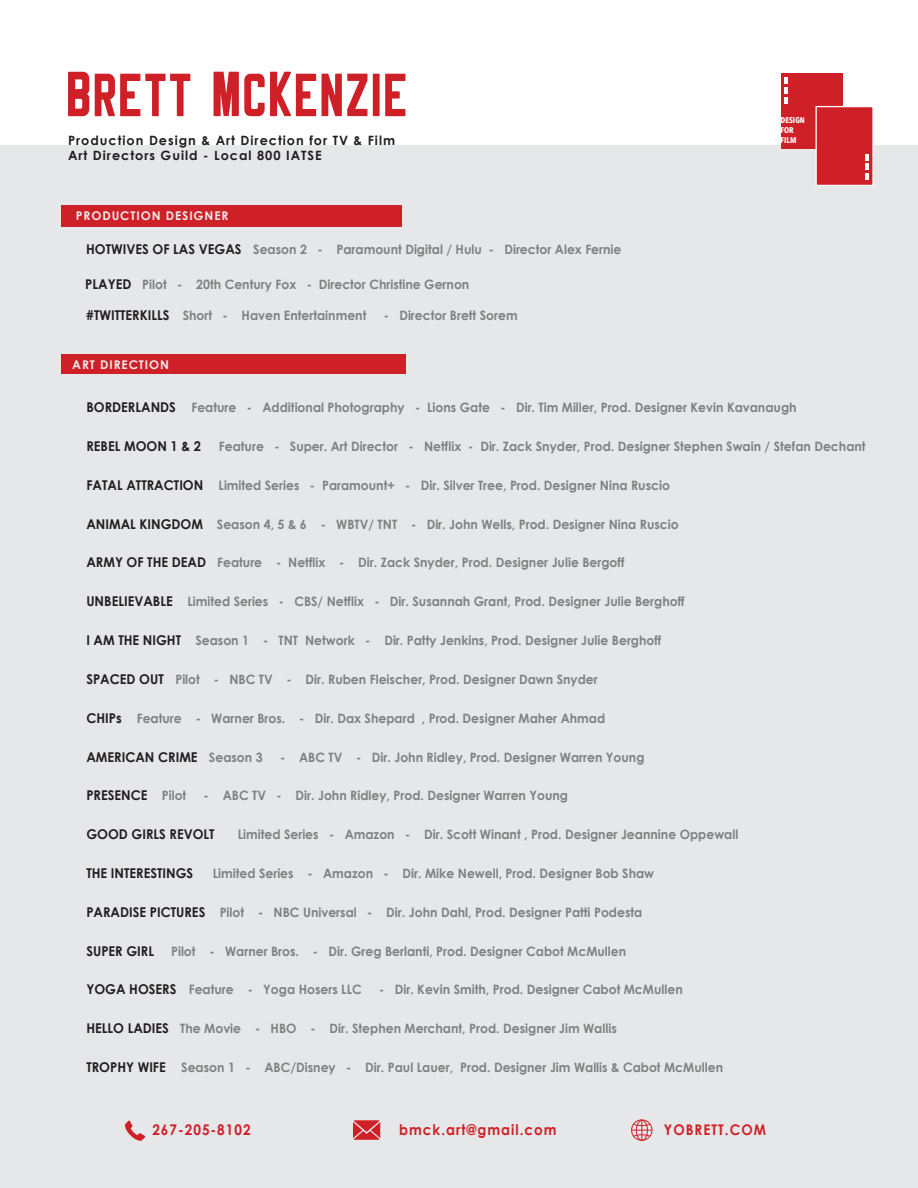
<style>
.page{position:relative;width:918px;height:1188px;background:#fff}
.page>*{position:absolute;margin:0;border:0;box-sizing:border-box;transform-origin:0 0}
.t1{font:66.3px "Rheiborn Sans Clean";color:#cf2027;scale:.93 1}
.t2{font:700 14.7px "Century Gothic";letter-spacing:.075em;color:#cf2027;scale:.92 1}
.t3{font:700 13.5px "Century Gothic";color:#231f20;scale:.96 1}
.t4{font:700 12.9px "Century Gothic";color:#808180;scale:.96 1}
.t5{font:700 12.9px/15.5px "Century Gothic";letter-spacing:.075em;color:#231f20}
.t6{font:700 12px "Century Gothic";letter-spacing:.075em;color:#ececed}
.t7{font:700 8.25px/9.9px "Avenir Next Condensed";color:#fff}
.s1{font-size:69.3px}
.s2{font-size:13.5px;color:#231f20}
.s3{font-size:12.9px;color:#808180}
</style>
<div class="page">
<div style="left:0;top:146px;width:918px;height:1042px;background:#e6e7e9"></div>
<div style="left:61px;top:205px;width:341px;height:22px;background:#cf2027"></div>
<div style="left:61px;top:354px;width:344px;height:20px;background:#cf2027"></div>
<svg style="left:353px;top:1120px;width:27px;height:20px"></svg>
<svg style="left:125px;top:1121px;width:20px;height:20px"></svg>
<div style="left:631px;top:1119px;width:22px;height:22px;border:1px solid #cf2027;border-radius:50%"></div>
<svg style="left:632px;top:1119px;width:20px;height:22px"></svg>
<div style="left:781px;top:73px;width:61px;height:75px;background:#cf2027"></div>
<div style="left:816px;top:106px;width:58px;height:80px;background:#cf2027;border:1px solid #fff"></div>
<svg style="left:866px;top:154px;width:3px;height:26px"></svg>
<svg style="left:785px;top:78px;width:3px;height:25px"></svg>
<h1 class="t1" style="left:65px;top:61px;width:370px"><span class="s1">B</span>RETT <span class="s1">M</span>C<span class="s1">K</span>ENZIE</h1>
<p class="t5" style="left:68px;top:132px;width:329px">Production Design &amp; Art Direction for TV &amp; Film<br>Art Directors Guild - Local 800 IATSE</p>
<p class="t6" style="left:76px;top:208px;width:154px">PRODUCTION DESIGNER</p>
<p class="t3" style="left:86px;top:240px;width:163px">HOTWIVES OF LAS VEGAS</p>
<p class="t4" style="left:253px;top:241px;width:385px">Season 2 - Paramount Digital / Hulu - Director Alex Fernie</p>
<p class="t4" style="left:142px;top:276px;width:342px">Pilot - 20th Century Fox - Director Christine Gernon</p>
<p class="t3" style="left:85px;top:276px;width:50px">PLAYED</p>
<p class="t4" style="left:86px;top:307px;width:293px"><span class="s2">#TWITTERKILLS</span> Short - Haven Entertainment</p>
<p class="t4" style="left:384px;top:307px;width:141px">- Director Brett Sorem</p>
<p class="t6" style="left:72px;top:357px;width:98px">ART DIRECTION</p>
<p class="t7" style="left:781px;top:115px;width:26px">DESIGN<br>FOR<br>FILM</p>
<p class="t4" style="left:86px;top:399px;width:741px"><span class="s2">BORDERLANDS</span> Feature - Additional Photography - Lions Gate - Dir. Tim Miller, Prod. Designer Kevin Kavanaugh</p>
<p class="t3" style="left:86px;top:438px;width:121px">REBEL MOON 1 &amp; 2</p>
<p class="t4" style="left:219px;top:438px;width:675px">Feature - Super. Art Director - Netflix - Dir. Zack Snyder, Prod. Designer Stephen Swain / Stefan Dechant</p>
<p class="t4" style="left:86px;top:477px;width:609px"><span class="s2">FATAL ATTRACTION</span> Limited Series - Paramount+ - Dir. Silver Tree, Prod. Designer Nina Ruscio</p>
<p class="t4" style="left:86px;top:516px;width:619px"><span class="s2">ANIMAL KINGDOM</span> Season 4, 5 &amp; 6 - WBTV/ TNT - Dir. John Wells, Prod. Designer Nina Ruscio</p>
<p class="t4" style="left:86px;top:555px;width:562px"><span class="s2">ARMY OF THE DEAD</span> Feature - Netflix - Dir. Zack Snyder, Prod. Designer Julie Bergoff</p>
<p class="t4" style="left:86px;top:594px;width:625px"><span class="s2">UNBELIEVABLE</span> Limited Series - CBS/ Netflix - Dir. Susannah Grant, Prod. Designer Julie Berghoff</p>
<p class="t4" style="left:86px;top:632px;width:601px"><span class="s2">I AM THE NIGHT</span> Season 1 - TNT Network - Dir. Patty Jenkins, Prod. Designer Julie Berghoff</p>
<p class="t4" style="left:86px;top:671px;width:534px"><span class="s2">SPACED OUT</span> Pilot - NBC TV - Dir. Ruben Fleischer, Prod. Designer Dawn Snyder</p>
<p class="t4" style="left:86px;top:710px;width:542px"><span class="s2">CHIPs</span> Feature - Warner Bros. - Dir. Dax Shepard , Prod. Designer Maher Ahmad</p>
<p class="t3" style="left:86px;top:748px;width:185px">AMERICAN CRIME <span class="s3">Season 3</span></p>
<p class="t4" style="left:280px;top:749px;width:381px">- ABC TV - Dir. John Ridley, Prod. Designer Warren Young</p>
<p class="t3" style="left:86px;top:787px;width:106px">PRESENCE <span class="s3">Pilot</span></p>
<p class="t4" style="left:204px;top:788px;width:381px">- ABC TV - Dir. John Ridley, Prod. Designer Warren Young</p>
<p class="t3" style="left:86px;top:826px;width:135px">GOOD GIRLS REVOLT</p>
<p class="t4" style="left:238px;top:826px;width:523px">Limited Series - Amazon - Dir. Scott Winant , Prod. Designer Jeannine Oppewall</p>
<p class="t3" style="left:86px;top:865px;width:113px">THE INTERESTINGS</p>
<p class="t4" style="left:213px;top:865px;width:461px">Limited Series - Amazon - Dir. Mike Newell, Prod. Designer Bob Shaw</p>
<p class="t3" style="left:86px;top:903px;width:126px">PARADISE PICTURES</p>
<p class="t4" style="left:220px;top:904px;width:442px">Pilot - NBC Universal - Dir. John Dahl, Prod. Designer Patti Podesta</p>
<p class="t3" style="left:86px;top:942px;width:72px">SUPER GIRL</p>
<p class="t4" style="left:171px;top:943px;width:476px">Pilot - Warner Bros. - Dir. Greg Berlanti, Prod. Designer Cabot McMullen</p>
<p class="t3" style="left:86px;top:981px;width:95px">YOGA HOSERS</p>
<p class="t4" style="left:189px;top:982px;width:182px">Feature - Yoga Hosers LLC</p>
<p class="t4" style="left:379px;top:982px;width:318px">- Dir. Kevin Smith, Prod. Designer Cabot McMullen</p>
<p class="t3" style="left:86px;top:1020px;width:88px">HELLO LADIES</p>
<p class="t3" style="left:86px;top:1059px;width:84px">TROPHY WIFE</p>
<p class="t4" style="left:180px;top:1020px;width:456px">The Movie - HBO - Dir. Stephen Merchant, Prod. Designer Jim Wallis</p>
<p class="t4" style="left:181px;top:1059px;width:566px">Season 1 - ABC/Disney - Dir. Paul Lauer, Prod. Designer Jim Wallis &amp; Cabot McMullen</p>
<p class="t2" style="left:152px;top:1120px;width:108px">267-205-8102</p>
<p class="t2" style="left:664px;top:1120px;width:112px">YOBRETT.COM</p>
<p class="t2" style="left:399px;top:1121px;width:173px">bmck.art@gmail.com</p>
</div>
